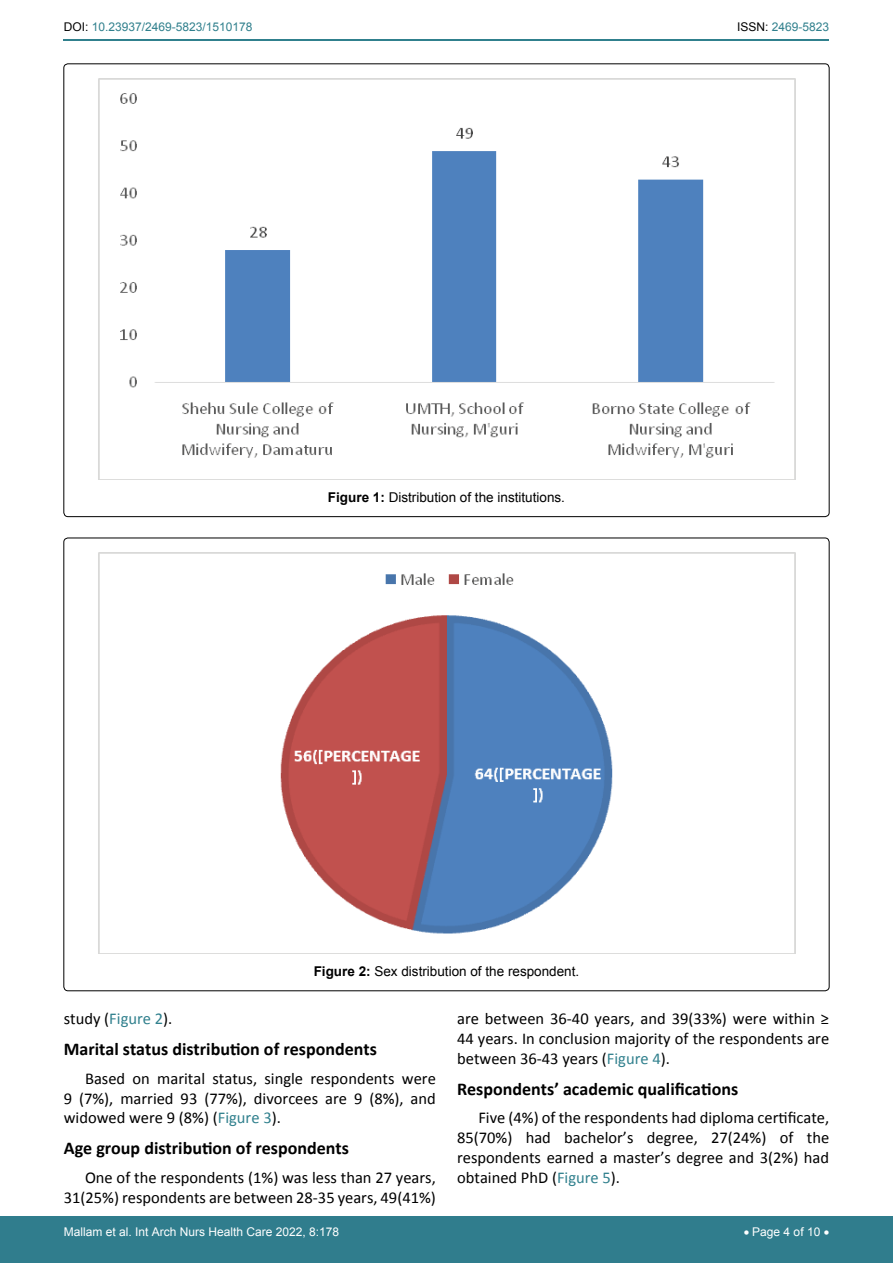
<style>
.page{position:relative;width:893px;height:1263px;background:#fff}
.page>*{position:absolute;margin:0;border:0;box-sizing:border-box;transform-origin:0 0}
.t1{font:700 18px "Calibri";color:#000}
.t2{font:16.5px/19.8px "Calibri";color:#000;text-align:justify}
.t3{font:13.5px "Arial";color:#000}
.t4{font:12px "Arial";color:#fff}
.t5{font:12px "Arial";color:#30808d}
.s1{color:#000}
.s2{font-weight:700}
.s3{color:#30808d}
</style>
<div class="page">
<hr style="left:64px;top:40px;width:765px;height:1px;background:#30808d">
<div style="left:0;top:1217px;width:893px;height:46px;background:#307d8d"></div>
<img style="left:98px;top:78px;width:697px;height:402px">
<img style="left:98px;top:552px;width:697px;height:402px">
<p class="t5" style="left:64px;top:19px;width:190px"><span class="s1">DOI:</span> 10.23937/2469-5823/1510178</p>
<p class="t5" style="left:737px;top:19px;width:94px"><span class="s1">ISSN:</span> 2469-5823</p>
<p class="t3" style="left:328px;top:489px;width:239px"><span class="s2">Figure 1:</span> Distribution of the institutions.</p>
<p class="t3" style="left:314px;top:963px;width:267px"><span class="s2">Figure 2:</span> Sex distribution of the respondent.</p>
<p class="t2" style="left:457px;top:1009px;width:374px">are between 36-40 years, and 39(33%) were within ≥ 44 years. In conclusion majority of the respondents are between 36-43 years (<span class="s3">Figure 4</span>).</p>
<p class="t1" style="left:457px;top:1077px;width:283px">Respondents’ academic qualifications</p>
<p class="t2" style="left:457px;top:1108px;width:374px;text-indent:21px">Five (4%) of the respondents had diploma certificate, 85(70%) had bachelor’s degree, 27(24%) of the respondents earned a master’s degree and 3(2%) had obtained PhD (<span class="s3">Figure 5</span>).</p>
<p class="t2" style="left:64px;top:1009px;width:110px">study (<span class="s3">Figure 2</span>).</p>
<p class="t1" style="left:64px;top:1038px;width:315px">Marital status distribution of respondents</p>
<p class="t2" style="left:64px;top:1068px;width:374px;text-indent:21px">Based on marital status, single respondents were 9 (7%), married 93 (77%), divorcees are 9 (8%), and widowed were 9 (8%) (<span class="s3">Figure 3</span>).</p>
<p class="t1" style="left:64px;top:1137px;width:287px">Age group distribution of respondents</p>
<p class="t2" style="left:64px;top:1167px;width:374px;text-align:right">One of the respondents (1%) was less than 27 years,<br>31(25%) respondents are between 28-35 years, 49(41%)</p>
<p class="t4" style="left:64px;top:1223px;width:277px">Mallam et al. Int Arch Nurs Health Care 2022, 8:178</p>
<p class="t4" style="left:744px;top:1223px;width:87px">• Page 4 of 10 •</p>
</div>
